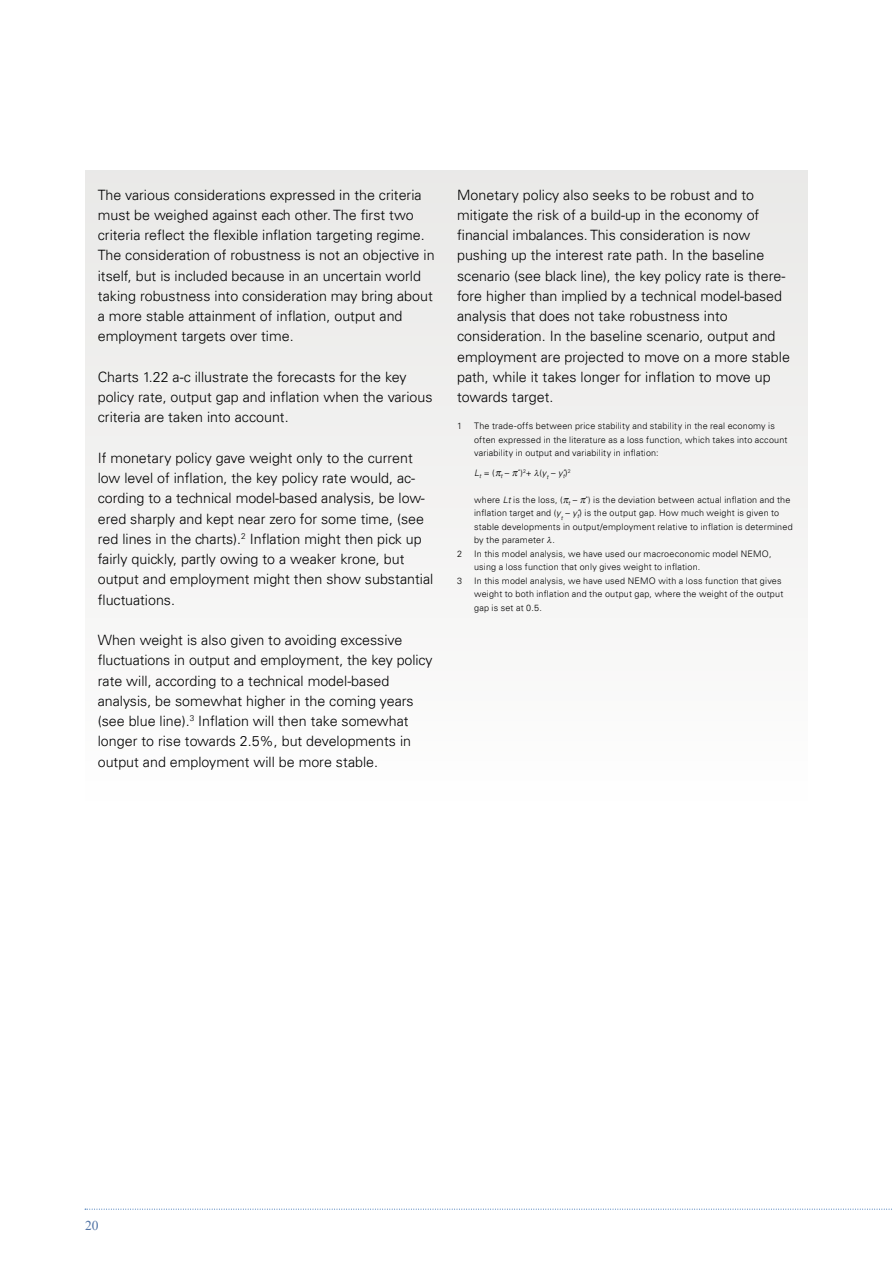
<style>
.page{position:relative;width:893px;height:1263px;background:#fff}
.page>*{position:absolute;margin:0;border:0;box-sizing:border-box;transform-origin:0 0}
.t1{font:300 14.25px/20.2px "Univers LT";color:#000}
.t2{font:13.5px "Times New Roman";color:#5173a5}
.t3{font:300 9px/13.5px "Univers LT";letter-spacing:.02em;color:#000}
.t4{font:italic 300 6.15px "Univers LT";color:#000}
.s1{font-style:italic}
</style>
<div class="page">
<svg style="left:85px;top:1209px;width:807px;height:1px"></svg>
<div style="left:85px;top:170px;width:723px;height:652px;background:linear-gradient(to right,#f3f3f2,#f3f3f2)"></div>
<svg style="left:495px;top:471px;width:6px;height:5px"></svg>
<svg style="left:512px;top:471px;width:6px;height:5px"></svg>
<svg style="left:534px;top:469px;width:6px;height:7px"></svg>
<svg style="left:563px;top:498px;width:6px;height:5px"></svg>
<svg style="left:580px;top:498px;width:6px;height:5px"></svg>
<svg style="left:547px;top:537px;width:6px;height:6px"></svg>
<p class="t1" style="left:98px;top:184px;width:338px">The various considerations expressed in the criteria must be weighed against each other. The first two criteria reflect the flexible inflation targeting regime.<br>The consideration of robustness is not an objective in itself, but is included because in an uncertain world taking robustness into consideration may bring about a more stable attainment of inflation, output and employment targets over time.</p>
<p class="t1" style="left:98px;top:367px;width:336px">Charts 1.22 a-c illustrate the forecasts for the key policy rate, output gap and inflation when the various criteria are taken into account.</p>
<p class="t1" style="left:98px;top:448px;width:337px">If monetary policy gave weight only to the current low level of inflation, the key policy rate would, ac&shy;cording to a technical model-based analysis, be low&shy;ered sharply and kept near zero for some time, (see red lines in the charts).<sup>2</sup> Inflation might then pick up fairly quickly, partly owing to a weaker krone, but output and employment might then show substantial fluctuations.</p>
<p class="t1" style="left:98px;top:630px;width:336px">When weight is also given to avoiding excessive fluctuations in output and employment, the key policy rate will, according to a technical model-based analysis, be somewhat higher in the coming years (see blue line).<sup>3</sup> Inflation will then take somewhat longer to rise towards 2.5%, but developments in output and employment will be more stable.</p>
<p class="t1" style="left:457px;top:184px;width:334px">Monetary policy also seeks to be robust and to mitigate the risk of a build-up in the economy of financial imbalances. This consideration is now pushing up the interest rate path. In the baseline scenario (see black line), the key policy rate is there&shy;fore higher than implied by a technical model-based analysis that does not take robustness into consideration. In the baseline scenario, output and employment are projected to move on a more stable path, while it takes longer for inflation to move up towards target.</p>
<p class="t3" style="left:457px;top:419px;width:7px">1</p>
<p class="t3" style="left:474px;top:419px;width:315px">The trade-offs between price stability and stability in the real economy is often expressed in the literature as a loss function, which takes into account variability in output and variability in inflation:</p>
<p class="t3" style="left:474px;top:466px;width:93px"><span class="s1">L</span><sub>t</sub> = ( <sub>t</sub> – <sup>*</sup>)<sup>2</sup>+ (<span class="s1">y</span><sub>t</sub> – <span class="s1">y</span><sup>*</sup></p>
<p class="t4" style="left:563px;top:472px;width:10px">t<sup>)</sup><sup>2</sup></p>
<p class="t3" style="left:474px;top:493px;width:318px">where <span class="s1">Lt</span> is the loss, ( <sub>t</sub> – <sup>*</sup>) is the deviation between actual inflation and the inflation target and (<span class="s1">y</span><sub>t</sub> – <span class="s1">y</span><sup>*</sup></p>
<p class="t3" style="left:474px;top:506px;width:320px;text-indent:103px"><sub>t</sub>) is the output gap. How much weight is given to stable developments in output/employment relative to inflation is determined by the parameter .</p>
<p class="t3" style="left:457px;top:547px;width:7px">2</p>
<p class="t3" style="left:474px;top:547px;width:299px">In this model analysis, we have used our macroeconomic model NEMO, using a loss function that only gives weight to inflation.</p>
<p class="t3" style="left:457px;top:574px;width:7px">3</p>
<p class="t3" style="left:474px;top:574px;width:311px">In this model analysis, we have used NEMO with a loss function that gives weight to both inflation and the output gap, where the weight of the output gap is set at 0.5.</p>
<p class="t2" style="left:85px;top:1216px;width:15px">20</p>
</div>
